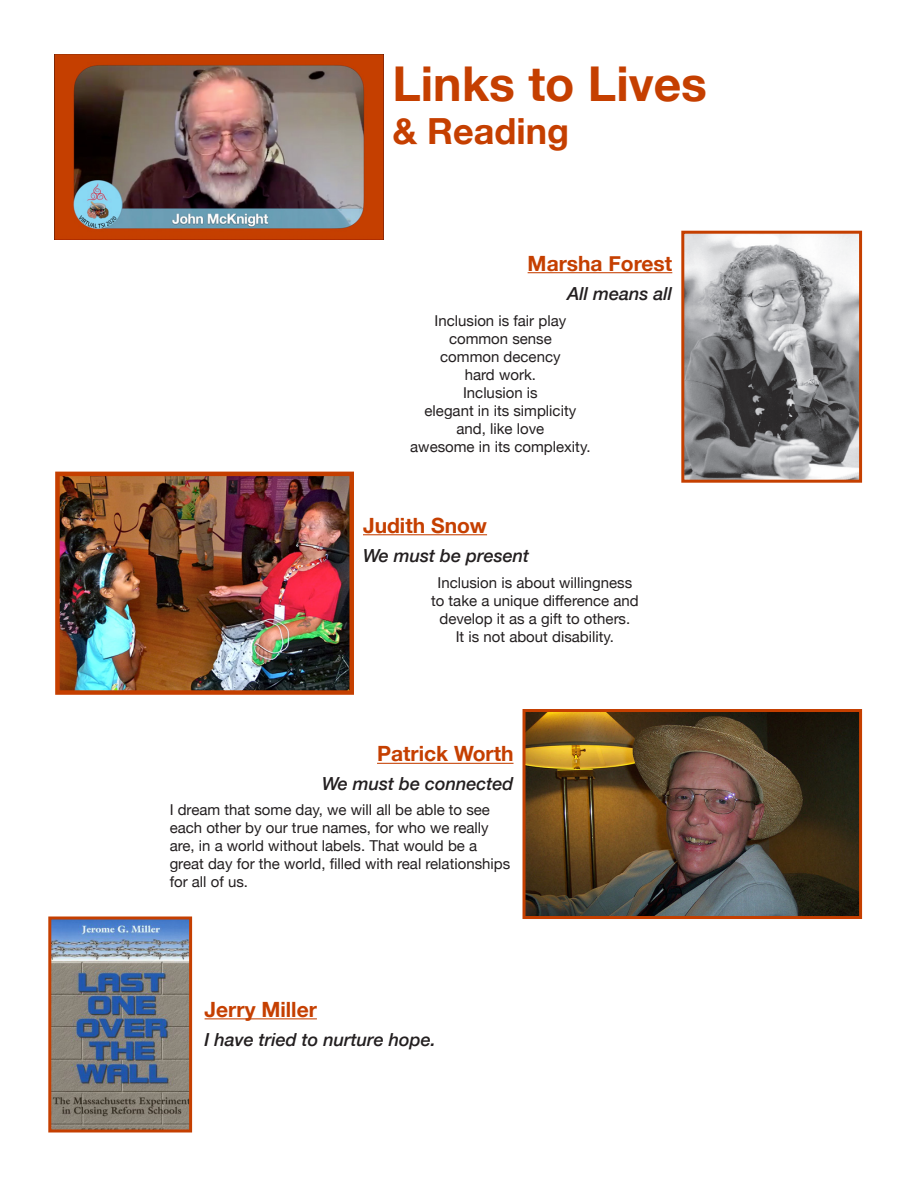
<style>
.page{position:relative;width:918px;height:1188px;background:#fff}
.page>*{position:absolute;margin:0;border:0;box-sizing:border-box;transform-origin:0 0}
.t1{font:700 48px "Helvetica Neue";color:#c53f00}
.t2{font:700 36px "Helvetica Neue";color:#c53f00}
.Name{font:700 21px "Helvetica Neue";color:#c53f00}
.t3{font:italic 500 18px "Helvetica Neue";color:#231f20}
.t4{font:15px/18px "Helvetica Neue";color:#231f20}
</style>
<div class="page">
<img style="left:54px;top:54px;width:329px;height:185px">
<img style="left:52px;top:920px;width:136px;height:208px">
<div style="left:48px;top:916px;width:144px;height:216px;border:3px solid #c53f00"></div>
<hr style="left:205px;top:1018px;width:112px;height:1px;background:#c53f00">
<img style="left:685px;top:235px;width:173px;height:244px">
<div style="left:681px;top:231px;width:181px;height:252px;border:3px solid #c53f00"></div>
<hr style="left:528px;top:272px;width:144px;height:1px;background:#c53f00">
<img style="left:60px;top:477px;width:289px;height:213px">
<div style="left:55px;top:472px;width:299px;height:223px;border:4px solid #c53f00"></div>
<hr style="left:363px;top:534px;width:124px;height:1px;background:#c53f00">
<img style="left:527px;top:713px;width:331px;height:202px">
<div style="left:523px;top:709px;width:339px;height:210px;border:3px solid #c53f00"></div>
<hr style="left:377px;top:763px;width:137px;height:1px;background:#c53f00">
<p class="t1" style="left:392px;top:46px;width:316px">Links to Lives</p>
<p class="t2" style="left:392px;top:103px;width:178px">&amp; Reading</p>
<p class="Name" style="left:528px;top:247px;width:146px">Marsha Forest</p>
<p class="t3" style="left:567px;top:278px;width:107px">All means all</p>
<p class="t4" style="left:435px;top:313px;width:133px">Inclusion is fair play</p>
<p class="t4" style="left:449px;top:331px;width:104px">common sense</p>
<p class="t4" style="left:440px;top:349px;width:122px">common decency</p>
<p class="t4" style="left:465px;top:367px;width:73px">hard work.</p>
<p class="t4" style="left:463px;top:385px;width:76px">Inclusion is</p>
<p class="t4" style="left:425px;top:403px;width:153px">elegant in its simplicity</p>
<p class="t4" style="left:457px;top:421px;width:89px">and, like love</p>
<p class="t4" style="left:410px;top:439px;width:182px">awesome in its complexity.</p>
<p class="Name" style="left:363px;top:509px;width:126px">Judith Snow</p>
<p class="t3" style="left:363px;top:540px;width:168px">We must be present</p>
<p class="t4" style="left:438px;top:575px;width:196px">Inclusion is about willingness</p>
<p class="t4" style="left:431px;top:593px;width:209px">to take a unique difference and</p>
<p class="t4" style="left:439px;top:611px;width:192px">develop it as a gift to others.</p>
<p class="t4" style="left:456px;top:629px;width:160px">It is not about disability.</p>
<p class="Name" style="left:377px;top:737px;width:138px">Patrick Worth</p>
<p class="t3" style="left:322px;top:768px;width:193px">We must be connected</p>
<p class="t4" style="left:170px;top:802px;width:342px">I dream that some day, we will all be able to see each other by our true names, for who we really are, in a world without labels. That would be a great day for the world, filled with real relationships for all of us.</p>
<p class="Name" style="left:205px;top:993px;width:114px">Jerry Miller</p>
<p class="t3" style="left:205px;top:1024px;width:233px">I have tried to nurture hope.</p>
</div>
